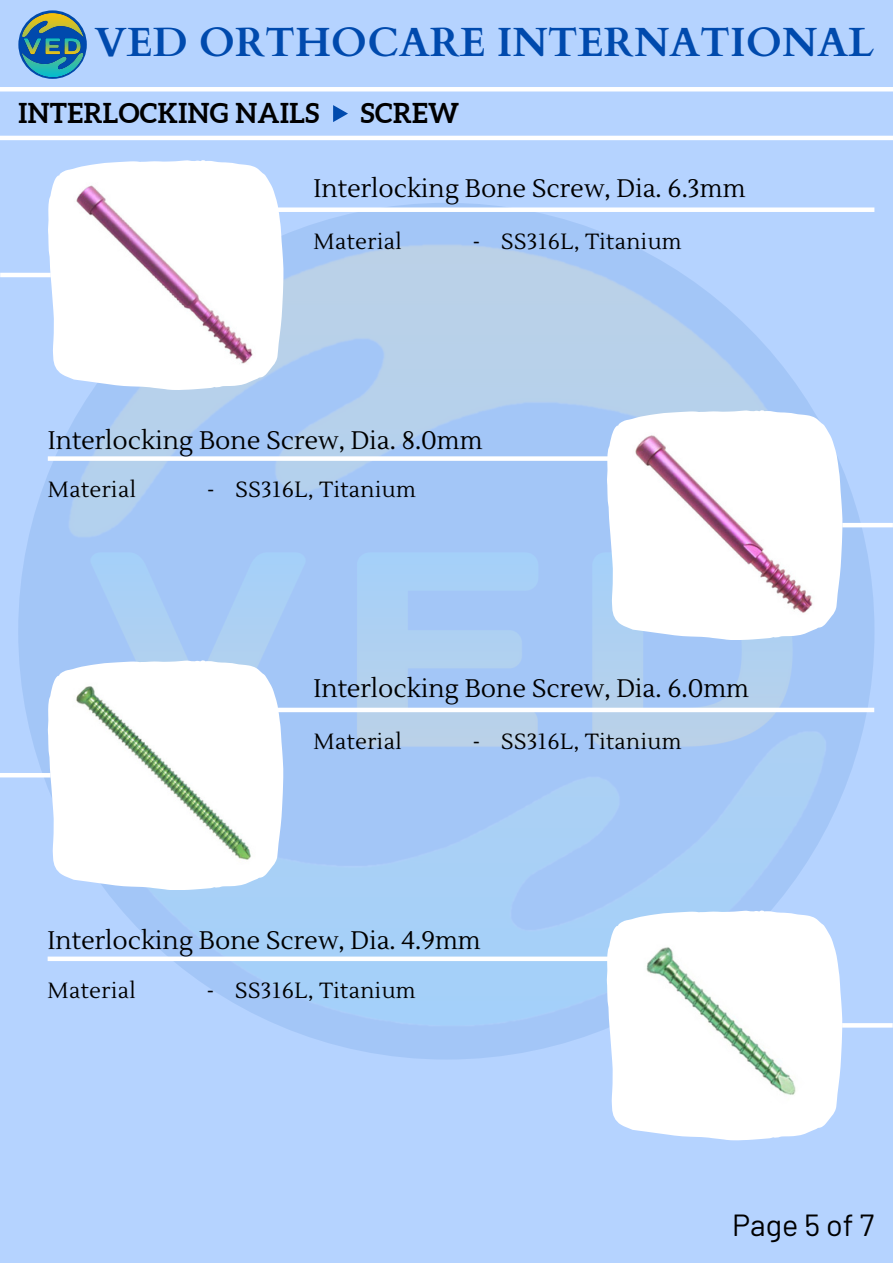
<style>
.page{position:relative;width:893px;height:1264px;background:#fff}
.page>*{position:absolute;margin:0;border:0;box-sizing:border-box;transform-origin:0 0}
.t1{font:700 40.8px "Cardo";color:#004aad}
.t2{font:30.45px "Barlow";color:#000}
.t3{font:700 27.3px "Aleo";letter-spacing:.015em;color:#000}
.t4{font:25.35px "Lustria";color:#000}
.t5{font:21.9px "Lustria";letter-spacing:.02em;color:#000}
</style>
<div class="page">
<div style="left:0;top:0;width:892px;height:1262px;background:#b5d3ff"></div>
<img style="left:18px;top:11px;width:69px;height:68px">
<hr style="left:0;top:87px;width:892px;height:4px;background:#fff">
<svg style="left:333px;top:105px;width:15px;height:17px"></svg>
<hr style="left:0;top:136px;width:892px;height:4px;background:#fff">
<img style="left:18px;top:212px;width:852px;height:847px">
<img style="left:607px;top:410px;width:235px;height:230px">
<div style="left:48px;top:456px;width:573px;height:5px;background:#fff"></div>
<hr style="left:842px;top:523px;width:50px;height:4px;background:#fff">
<img style="left:48px;top:160px;width:235px;height:230px">
<div style="left:273px;top:207px;width:601px;height:5px;background:#fff"></div>
<hr style="left:0;top:273px;width:51px;height:4px;background:#fff">
<img style="left:606px;top:910px;width:235px;height:230px">
<div style="left:48px;top:956px;width:573px;height:5px;background:#fff"></div>
<hr style="left:842px;top:1023px;width:50px;height:4px;background:#fff">
<img style="left:48px;top:660px;width:235px;height:230px">
<div style="left:272px;top:707px;width:602px;height:5px;background:#fff"></div>
<hr style="left:0;top:773px;width:51px;height:4px;background:#fff">
<p class="t1" style="left:95px;top:15px;width:780px">VED ORTHOCARE INTERNATIONAL</p>
<p class="t3" style="left:18px;top:98px;width:302px">INTERLOCKING NAILS</p>
<p class="t3" style="left:361px;top:98px;width:100px">SCREW</p>
<p class="t4" style="left:313px;top:172px;width:433px">Interlocking Bone Screw, Dia. 6.3mm</p>
<p class="t5" style="left:472px;top:228px;width:10px">-</p>
<p class="t5" style="left:501px;top:228px;width:182px">SS316L, Titanium</p>
<p class="t5" style="left:313px;top:228px;width:90px">Material</p>
<p class="t4" style="left:48px;top:424px;width:436px">Interlocking Bone Screw, Dia. 8.0mm</p>
<p class="t5" style="left:207px;top:476px;width:10px">-</p>
<p class="t5" style="left:235px;top:476px;width:182px">SS316L, Titanium</p>
<p class="t5" style="left:48px;top:476px;width:90px">Material</p>
<p class="t4" style="left:313px;top:672px;width:437px">Interlocking Bone Screw, Dia. 6.0mm</p>
<p class="t5" style="left:472px;top:728px;width:10px">-</p>
<p class="t5" style="left:501px;top:728px;width:182px">SS316L, Titanium</p>
<p class="t5" style="left:313px;top:728px;width:90px">Material</p>
<p class="t4" style="left:48px;top:924px;width:434px">Interlocking Bone Screw, Dia. 4.9mm</p>
<p class="t5" style="left:206px;top:976px;width:10px">-</p>
<p class="t5" style="left:235px;top:976px;width:182px">SS316L, Titanium</p>
<p class="t5" style="left:48px;top:976px;width:90px">Material</p>
<p class="t2" style="left:732px;top:1205px;width:144px">Page 5 of 7</p>
</div>
